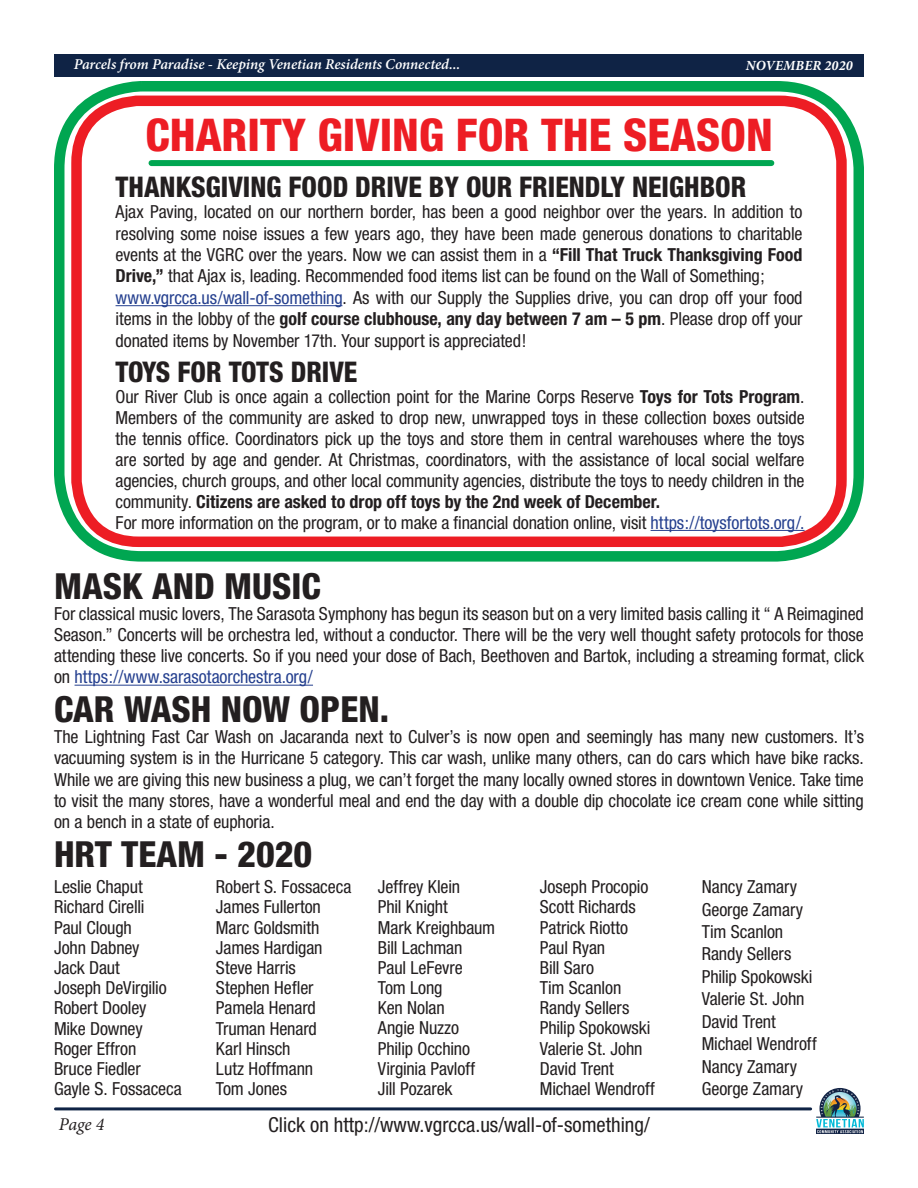
<style>
.page{position:relative;width:918px;height:1188px;background:#fff}
.page>*{position:absolute;margin:0;border:0;box-sizing:border-box;transform-origin:0 0}
.t1{font:800 condensed 45.15px "Helvetica Neue";color:#ed1d24}
.t2{font:800 condensed 36px "Helvetica Neue";color:#231f20}
.t3{font:800 condensed 28.5px "Helvetica Neue";color:#231f20;scale:.95 1}
.t4{font:condensed 20.7px "Helvetica Neue";color:#231f20}
.t5{font:condensed 18px/20.2px "Helvetica Neue";letter-spacing:-.005em;color:#231f20}
.t6{font:italic 18px "Minion Pro";color:#231f20}
.t7{font:italic 600 15px "Minion Pro";letter-spacing:-.005em;color:#fff}
.t8{font:italic 700 13.95px "Minion Pro";letter-spacing:.01em;color:#fff}
.s1{font-weight:700}
.s2{color:#25408f}
</style>
<div class="page">
<div style="left:54px;top:54px;width:810px;height:22px;background:#0f2345"></div>
<hr style="left:56px;top:1107px;width:755px;height:3px;background:#0f2345">
<svg style="left:816px;top:1088px;width:48px;height:46px"></svg>
<hr style="left:116px;top:305px;width:226px;height:1px;background:#25408f">
<hr style="left:651px;top:530px;width:154px;height:1px;background:#25408f">
<div style="left:54px;top:81px;width:810px;height:481px;border:10px solid #00a651;border-radius:83px"></div>
<div style="left:71px;top:96px;width:776px;height:451px;border:10px solid #ed1d24;border-radius:62px"></div>
<div style="left:152px;top:160px;width:619px;height:6px;background:#00a651"></div>
<hr style="left:75px;top:685px;width:238px;height:1px;background:#25408f">
<p class="t7" style="left:74px;top:56px;width:388px">Parcels from Paradise - Keeping Venetian Residents Connected...</p>
<p class="t8" style="left:746px;top:57px;width:108px">NOVEMBER 2020</p>
<h1 class="t1" style="left:146px;top:107px;width:629px">CHARITY GIVING FOR THE SEASON</h1>
<h3 class="t3" style="left:116px;top:169px;width:666px">THANKSGIVING FOOD DRIVE BY OUR FRIENDLY NEIGHBOR</h3>
<p class="t5" style="left:116px;top:201px;width:689px;line-height:21.5px">Ajax Paving, located on our northern border, has been a good neighbor over the years. In addition to resolving some noise issues a few years ago, they have been made generous donations to charitable events at the VGRC over the years. Now we can assist them in a <span class="s1">“Fill That Truck Thanksgiving Food Drive,”</span> that Ajax is, leading. Recommended food items list can be found on the Wall of Something; <span class="s2">www.vgrcca.us/wall-of-something</span>. As with our Supply the Supplies drive, you can drop off your food items in the lobby of the <span class="s1">golf course clubhouse, any day between 7 am – 5 pm</span>. Please drop off your donated items by November 17th. Your support is appreciated!</p>
<h3 class="t3" style="left:116px;top:354px;width:256px">TOYS FOR TOTS DRIVE</h3>
<p class="t5" style="left:116px;top:386px;width:691px;line-height:21px">Our River Club is once again a collection point for the Marine Corps Reserve <span class="s1">Toys for Tots Program</span>.<br>Members of the community are asked to drop new, unwrapped toys in these collection boxes outside the tennis office. Coordinators pick up the toys and store them in central warehouses where the toys are sorted by age and gender. At Christmas, coordinators, with the assistance of local social welfare agencies, church groups, and other local community agencies, distribute the toys to needy children in the community. <span class="s1">Citizens are asked to drop off toys by the 2nd week of December.<br></span>For more information on the program, or to make a financial donation online, visit <span class="s2">https://toysfortots.org/.</span></p>
<h2 class="t2" style="left:54px;top:564px;width:268px">MASK AND MUSIC</h2>
<p class="t5" style="left:54px;top:603px;width:812px;line-height:21px;text-align:justify">For classical music lovers, The Sarasota Symphony has begun its season but on a very limited basis calling it “ A Reimagined Season.” Concerts will be orchestra led, without a conductor. There will be the very well thought safety protocols for those attending these live concerts. So if you need your dose of Bach, Beethoven and Bartok, including a streaming format, click on <span class="s2">https://www.sarasotaorchestra.org/</span></p>
<h2 class="t2" style="left:54px;top:687px;width:337px">CAR WASH NOW OPEN.</h2>
<p class="t5" style="left:54px;top:727px;width:812px;line-height:21px;text-align:justify">The Lightning Fast Car Wash on Jacaranda next to Culver’s is now open and seemingly has many new customers. It’s vacuuming system is in the Hurricane 5 category. This car wash, unlike many others, can do cars which have bike racks.<br>While we are giving this new business a plug, we can’t forget the many locally owned stores in downtown Venice. Take time to visit the many stores, have a wonderful meal and end the day with a double dip chocolate ice cream cone while sitting on a bench in a state of euphoria.</p>
<h2 class="t2" style="left:54px;top:832px;width:89px">HRT TEAM</h2>
<h2 class="t2" style="left:215px;top:832px;width:99px">- 2020</h2>
<p class="t5" style="left:54px;top:877px;width:129px">Leslie Chaput<br>Richard Cirelli<br>Paul Clough<br>John Dabney<br>Jack Daut<br>Joseph DeVirgilio<br>Robert Dooley<br>Mike Downey<br>Roger Effron<br>Bruce Fiedler<br>Gayle S. Fossaceca</p>
<p class="t5" style="left:216px;top:877px;width:137px">Robert S. Fossaceca<br>James Fullerton<br>Marc Goldsmith<br>James Hardigan<br>Steve Harris<br>Stephen Hefler<br>Pamela Henard<br>Truman Henard<br>Karl Hinsch<br>Lutz Hoffmann<br>Tom Jones</p>
<p class="t5" style="left:378px;top:877px;width:119px">Jeffrey Klein<br>Phil Knight<br>Mark Kreighbaum<br>Bill Lachman<br>Paul LeFevre<br>Tom Long<br>Ken Nolan<br>Angie Nuzzo<br>Philip Occhino<br>Virginia Pavloff<br>Jill Pozarek</p>
<p class="t5" style="left:540px;top:877px;width:117px">Joseph Procopio<br>Scott Richards<br>Patrick Riotto<br>Paul Ryan<br>Bill Saro<br>Tim Scanlon<br>Randy Sellers<br>Philip Spokowski<br>Valerie St. John<br>David Trent<br>Michael Wendroff</p>
<p class="t5" style="left:702px;top:875px;width:117px;line-height:22.5px">Nancy Zamary<br>George Zamary<br>Tim Scanlon<br>Randy Sellers<br>Philip Spokowski<br>Valerie St. John<br>David Trent<br>Michael Wendroff<br>Nancy Zamary<br>George Zamary</p>
<p class="t6" style="left:59px;top:1114px;width:47px">Page 4</p>
<p class="t4" style="left:268px;top:1113px;width:383px">Click on http://www.vgrcca.us/wall-of-something/</p>
</div>
